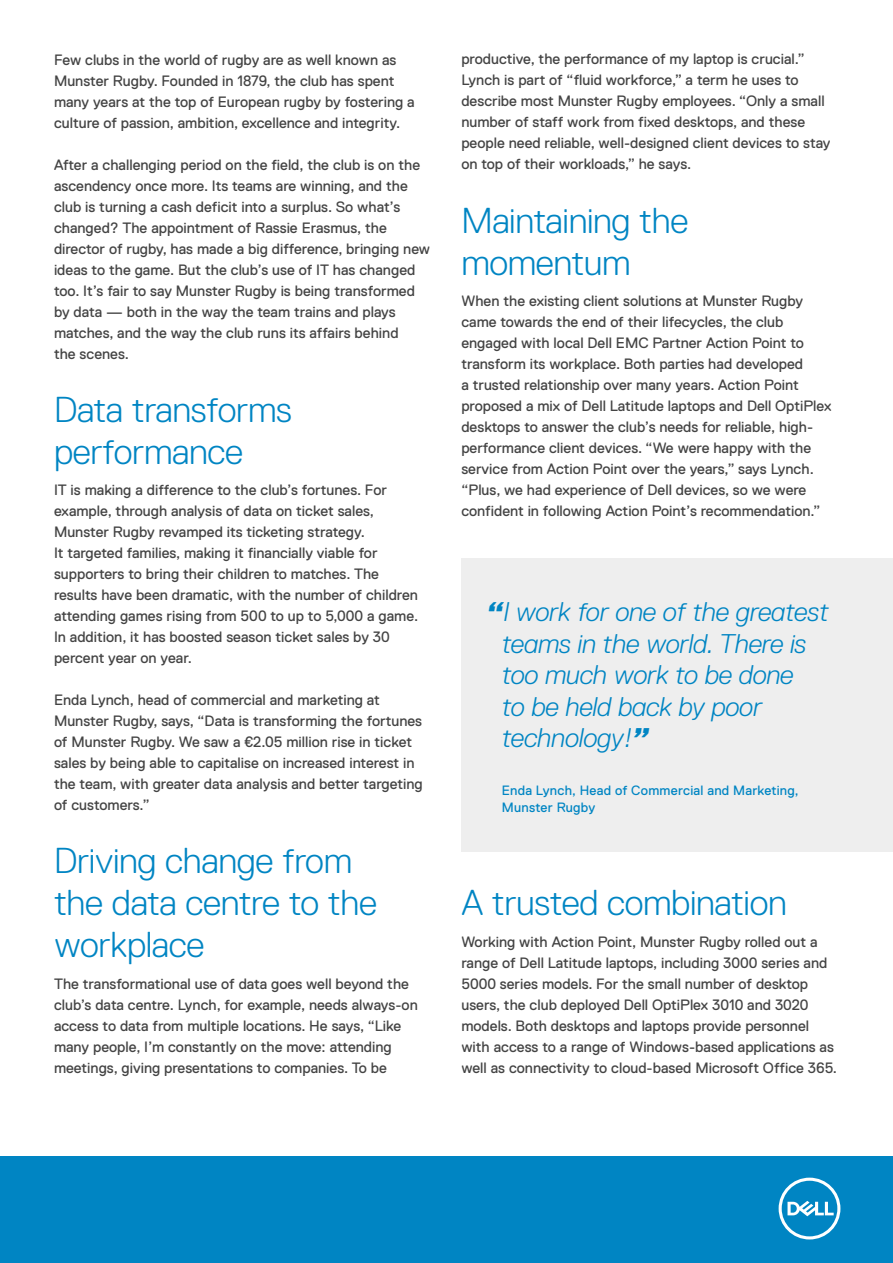
<style>
.page{position:relative;width:893px;height:1263px;background:#fff}
.page>*{position:absolute;margin:0;border:0;box-sizing:border-box;transform-origin:0 0}
.t1{font:300 36px/42px "Dell Replica";letter-spacing:-.01em;color:#0085c3}
.t2{font:italic 300 27px/31.5px "Dell Replica";letter-spacing:-.01em;color:#0085c3}
.t3{font:15px/21px "Dell Replica";color:#444}
.t4{font:13.5px/16.5px "Dell Replica";letter-spacing:.015em;color:#0085c3}
.s1{font-weight:800}
</style>
<div class="page">
<div style="left:0;top:1157px;width:893px;height:106px;background:#0085c3"></div>
<div style="left:461px;top:559px;width:432px;height:293px;background:#eee"></div>
<svg style="left:779px;top:1178px;width:61px;height:61px"></svg>
<p class="t3" style="left:54px;top:49px;width:362px">Few clubs in the world of rugby are as well known as Munster Rugby. Founded in 1879, the club has spent many years at the top of European rugby by fostering a culture of passion, ambition, excellence and integrity.</p>
<p class="t3" style="left:54px;top:154px;width:378px">After a challenging period on the field, the club is on the ascendency once more. Its teams are winning, and the club is turning a cash deficit into a surplus. So what’s changed? The appointment of Rassie Erasmus, the director of rugby, has made a big difference, bringing new ideas to the game. But the club’s use of IT has changed too. It’s fair to say Munster Rugby is being transformed by data — both in the way the team trains and plays matches, and the way the club runs its affairs behind<br>the scenes.</p>
<h1 class="t1" style="left:54px;top:388px;width:239px">Data transforms performance</h1>
<p class="t3" style="left:54px;top:479px;width:366px">IT is making a difference to the club’s fortunes. For example, through analysis of data on ticket sales, Munster Rugby revamped its ticketing strategy.<br>It targeted families, making it financially viable for supporters to bring their children to matches. The results have been dramatic, with the number of children attending games rising from 500 to up to 5,000 a game.<br>In addition, it has boosted season ticket sales by 30 percent year on year.</p>
<p class="t3" style="left:54px;top:689px;width:370px">Enda Lynch, head of commercial and marketing at Munster Rugby, says, “Data is transforming the fortunes of Munster Rugby. We saw a €2.05 million rise in ticket sales by being able to capitalise on increased interest in the team, with greater data analysis and better targeting of customers.”</p>
<h1 class="t1" style="left:54px;top:840px;width:325px">Driving change from the data centre to the workplace</h1>
<p class="t3" style="left:54px;top:973px;width:365px">The transformational use of data goes well beyond the club’s data centre. Lynch, for example, needs always-on access to data from multiple locations. He says, “Like many people, I’m constantly on the move: attending meetings, giving presentations to companies. To be</p>
<p class="t3" style="left:461px;top:49px;width:371px">productive, the performance of my laptop is crucial.” Lynch is part of “fluid workforce,” a term he uses to describe most Munster Rugby employees. “Only a small number of staff work from fixed desktops, and these people need reliable, well-designed client devices to stay on top of their workloads,” he says.</p>
<h1 class="t1" style="left:461px;top:199px;width:229px">Maintaining the momentum</h1>
<p class="t3" style="left:461px;top:290px;width:372px">When the existing client solutions at Munster Rugby came towards the end of their lifecycles, the club engaged with local Dell EMC Partner Action Point to transform its workplace. Both parties had developed<br>a trusted relationship over many years. Action Point proposed a mix of Dell Latitude laptops and Dell OptiPlex desktops to answer the club’s needs for reliable, high&shy;performance client devices. “We were happy with the service from Action Point over the years,” says Lynch. “Plus, we had experience of Dell devices, so we were confident in following Action Point’s recommendation.”</p>
<h2 class="t2" style="left:502px;top:596px;width:328px;text-indent:-15px"><span class="s1">“</span>I work for one of the greatest teams in the world. There is too much work to be done<br>to be held back by poor technology!<span class="s1">”</span></h2>
<p class="t4" style="left:502px;top:782px;width:298px">Enda Lynch, Head of Commercial and Marketing,<br>Munster Rugby</p>
<h1 class="t1" style="left:461px;top:882px;width:327px">A trusted combination</h1>
<p class="t3" style="left:461px;top:931px;width:377px">Working with Action Point, Munster Rugby rolled out a range of Dell Latitude laptops, including 3000 series and 5000 series models. For the small number of desktop users, the club deployed Dell OptiPlex 3010 and 3020 models. Both desktops and laptops provide personnel with access to a range of Windows-based applications as well as connectivity to cloud-based Microsoft Office 365.</p>
</div>
